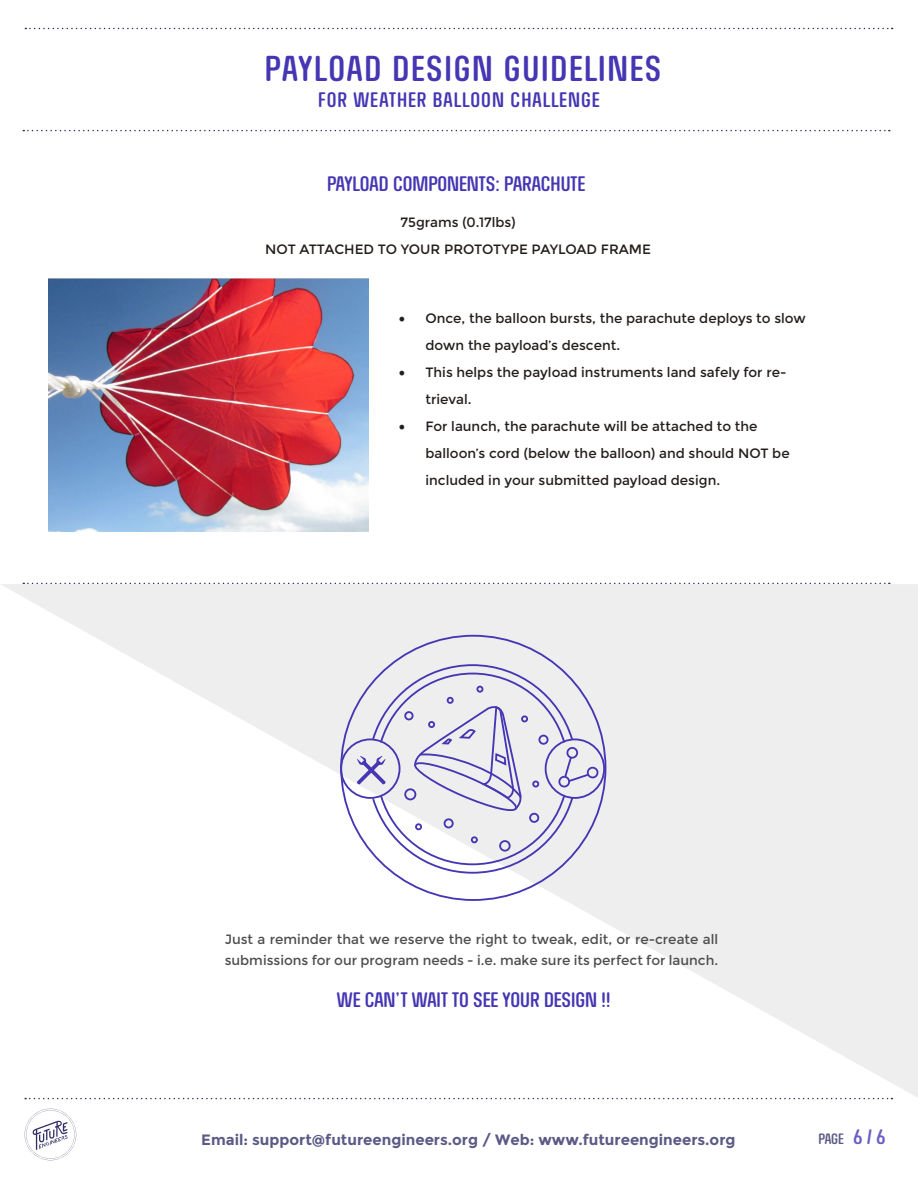
<style>
.page{position:relative;width:918px;height:1188px;background:#fff}
.page>*{position:absolute;margin:0;border:0;box-sizing:border-box;transform-origin:0 0}
.t1{font:36px "RICHARDMILLERROUNDED";letter-spacing:.05em;color:#4536b3}
.t2{font:21px "RICHARDMILLERROUNDED";color:#4536b3}
.t3{font:21px "RICHARDMILLERROUNDED";letter-spacing:.05em;color:#4536b3}
.t4{font:700 15px "Montserrat";color:#5a5a85}
.t5{font:15px "RICHARDMILLERROUNDED";color:#5a5a85}
.t6{font:13.5px/27px "Montserrat";color:#241e1b}
.t7{font:13.5px/21px "Montserrat";color:#4d4d4d}
.s1{font-family:"Minion Pro";font-size:18px;color:#231f20}
.s2{font-size:21px;color:#6a5ec2}
</style>
<div class="page">
<svg style="left:25px;top:1098px;width:867px;height:1px"></svg>
<svg style="left:25px;top:1109px;width:51px;height:51px"></svg>
<svg style="left:25px;top:28px;width:868px;height:1px"></svg>
<svg style="left:23px;top:130px;width:867px;height:1px"></svg>
<svg style="left:23px;top:583px;width:867px;height:1px"></svg>
<img style="left:48px;top:279px;width:320px;height:253px">
<svg style="left:1px;top:584px;width:917px;height:514px"></svg>
<svg style="left:339px;top:634px;width:268px;height:268px"></svg>
<svg style="left:371px;top:663px;width:219px;height:212px"></svg>
<svg style="left:340px;top:685px;width:265px;height:168px;background:#dedce9"></svg>
<p class="t1" style="left:265px;top:50px;width:398px">PAYLOAD DESIGN GUIDELINES</p>
<p class="t3" style="left:318px;top:88px;width:283px">FOR WEATHER BALLOON CHALLENGE</p>
<p class="t2" style="left:327px;top:173px;width:260px">PAYLOAD COMPONENTS: PARACHUTE</p>
<p class="t6" style="left:401px;top:209px;width:117px">75grams (0.17lbs)</p>
<p class="t6" style="left:265px;top:236px;width:387px">NOT ATTACHED TO YOUR PROTOTYPE PAYLOAD FRAME</p>
<p class="t6" style="left:426px;top:305px;width:382px;text-indent:-27px"><span class="s1">•</span> Once, the balloon bursts, the parachute deploys to slow down the payload’s descent.</p>
<p class="t6" style="left:426px;top:359px;width:363px;text-indent:-27px"><span class="s1">•</span> This helps the payload instruments land safely for re&shy;trieval.</p>
<p class="t6" style="left:426px;top:413px;width:366px;text-indent:-27px"><span class="s1">•</span> For launch, the parachute will be attached to the balloon’s cord (below the balloon) and should NOT be included in your submitted payload design.</p>
<p class="t7" style="left:225px;top:929px;width:495px">Just a reminder that we reserve the right to tweak, edit, or re-create all submissions for our program needs - i.e. make sure its perfect for launch.</p>
<p class="t2" style="left:337px;top:989px;width:275px">WE CAN’T WAIT TO SEE YOUR DESIGN !!</p>
<p class="t4" style="left:201px;top:1131px;width:536px">Email: support@futureengineers.org / Web: www.futureengineers.org</p>
<p class="t5" style="left:818px;top:1131px;width:69px">PAGE <span class="s2">6 / 6</span></p>
</div>
